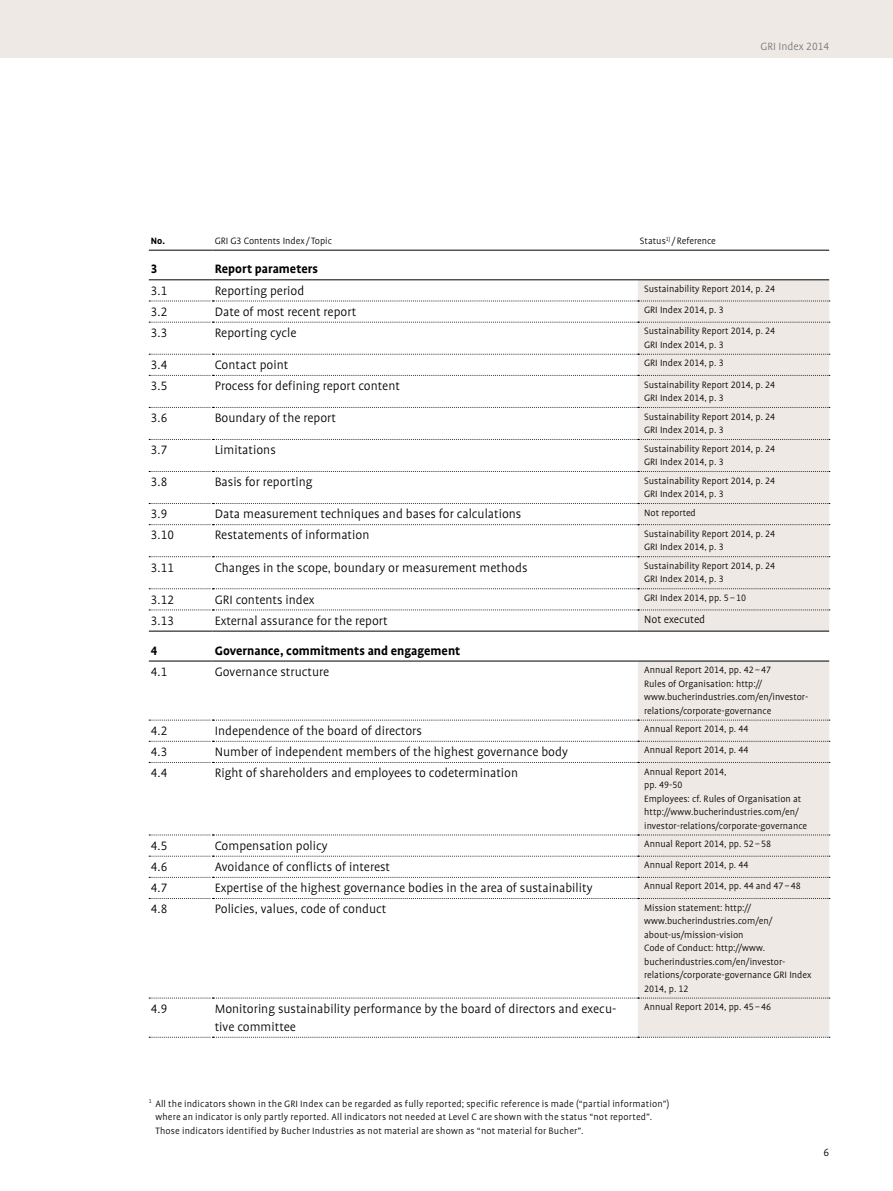
<style>
.page{position:relative;width:893px;height:1191px;background:#fff}
.page>*{position:absolute;margin:0;border:0;box-sizing:border-box;transform-origin:0 0}
.t1{font:300 13.8px/18px "Bucher Profile";color:#000}
.t2{font:700 13.8px "Bucher Profile";color:#000}
.t3{font:300 12px "Bucher Profile";color:#77787b}
.t4{font:300 12px "Bucher Profile";color:#000}
.t5{font:300 10.5px/13.5px "Bucher Profile";color:#000}
.t6{font:700 10.5px "Bucher Profile";color:#000}
</style>
<div class="page">
<div style="left:0;top:0;width:893px;height:57px;background:#efe9e5"></div>
<svg style="left:149px;top:280px;width:489px;height:757px"></svg>
<div style="left:638px;top:280px;width:191px;height:757px;background:#efe9e5"></div>
<svg style="left:149px;top:322px;width:681px;height:1px"></svg>
<svg style="left:149px;top:354px;width:681px;height:1px"></svg>
<svg style="left:149px;top:407px;width:681px;height:1px"></svg>
<svg style="left:149px;top:439px;width:681px;height:1px"></svg>
<svg style="left:149px;top:471px;width:681px;height:1px"></svg>
<svg style="left:149px;top:503px;width:681px;height:1px"></svg>
<svg style="left:149px;top:556px;width:681px;height:1px"></svg>
<svg style="left:149px;top:720px;width:681px;height:1px"></svg>
<svg style="left:149px;top:741px;width:681px;height:1px"></svg>
<svg style="left:149px;top:762px;width:681px;height:1px"></svg>
<svg style="left:149px;top:834px;width:681px;height:1px"></svg>
<svg style="left:149px;top:856px;width:681px;height:1px"></svg>
<svg style="left:149px;top:997px;width:681px;height:1px"></svg>
<svg style="left:149px;top:375px;width:681px;height:1px"></svg>
<svg style="left:149px;top:609px;width:681px;height:1px"></svg>
<hr style="left:149px;top:279px;width:64px;height:1px;background:#000">
<hr style="left:638px;top:279px;width:191px;height:1px;background:#000">
<svg style="left:149px;top:588px;width:681px;height:1px"></svg>
<svg style="left:149px;top:1037px;width:681px;height:1px"></svg>
<svg style="left:149px;top:301px;width:681px;height:1px"></svg>
<svg style="left:149px;top:524px;width:681px;height:1px"></svg>
<hr style="left:149px;top:631px;width:64px;height:1px;background:#000">
<hr style="left:213px;top:631px;width:425px;height:1px;background:#000">
<hr style="left:638px;top:631px;width:191px;height:1px;background:#000">
<hr style="left:213px;top:279px;width:425px;height:1px;background:#000">
<hr style="left:149px;top:661px;width:64px;height:1px;background:#000">
<hr style="left:213px;top:661px;width:425px;height:1px;background:#000">
<hr style="left:638px;top:661px;width:191px;height:1px;background:#000">
<svg style="left:149px;top:877px;width:681px;height:1px"></svg>
<svg style="left:149px;top:898px;width:681px;height:1px"></svg>
<hr style="left:149px;top:250px;width:64px;height:1px;background:#000">
<hr style="left:213px;top:250px;width:425px;height:1px;background:#000">
<hr style="left:638px;top:250px;width:191px;height:1px;background:#000">
<p class="t3" style="left:760px;top:40px;width:70px">GRI Index 2014</p>
<p class="t6" style="left:151px;top:235px;width:16px">No.</p>
<p class="t5" style="left:215px;top:234px;width:119px">GRI G3 Contents Index / Topic</p>
<p class="t5" style="left:640px;top:234px;width:77px">Status<sup>1)</sup> / Reference</p>
<h1 class="t2" style="left:151px;top:262px;width:8px">3</h1>
<h1 class="t2" style="left:215px;top:262px;width:105px">Report parameters</h1>
<h1 class="t1" style="left:151px;top:281px;width:18px">3.1</h1>
<h1 class="t1" style="left:215px;top:281px;width:91px">Reporting period</h1>
<p class="t5" style="left:644px;top:282px;width:133px">Sustainability Report 2014, p. 24</p>
<h1 class="t1" style="left:151px;top:303px;width:18px">3.2</h1>
<h1 class="t1" style="left:215px;top:303px;width:143px">Date of most recent report</h1>
<p class="t5" style="left:644px;top:303px;width:81px">GRI Index 2014, p. 3</p>
<h1 class="t1" style="left:151px;top:324px;width:18px">3.3</h1>
<h1 class="t1" style="left:215px;top:324px;width:83px">Reporting cycle</h1>
<p class="t5" style="left:644px;top:324px;width:133px">Sustainability Report 2014, p. 24<br>GRI Index 2014, p. 3</p>
<h1 class="t1" style="left:151px;top:356px;width:18px">3.4</h1>
<h1 class="t1" style="left:215px;top:356px;width:75px">Contact point</h1>
<p class="t5" style="left:644px;top:356px;width:81px">GRI Index 2014, p. 3</p>
<h1 class="t1" style="left:151px;top:377px;width:18px">3.5</h1>
<h1 class="t1" style="left:215px;top:377px;width:187px">Process for defining report content</h1>
<p class="t5" style="left:644px;top:378px;width:133px">Sustainability Report 2014, p. 24<br>GRI Index 2014, p. 3</p>
<h1 class="t1" style="left:151px;top:409px;width:18px">3.6</h1>
<h1 class="t1" style="left:215px;top:409px;width:123px">Boundary of the report</h1>
<p class="t5" style="left:644px;top:410px;width:133px">Sustainability Report 2014, p. 24<br>GRI Index 2014, p. 3</p>
<h1 class="t1" style="left:151px;top:441px;width:18px">3.7</h1>
<h1 class="t1" style="left:215px;top:441px;width:63px">Limitations</h1>
<p class="t5" style="left:644px;top:442px;width:133px">Sustainability Report 2014, p. 24<br>GRI Index 2014, p. 3</p>
<h1 class="t1" style="left:151px;top:473px;width:18px">3.8</h1>
<h1 class="t1" style="left:215px;top:473px;width:99px">Basis for reporting</h1>
<p class="t5" style="left:644px;top:474px;width:133px">Sustainability Report 2014, p. 24<br>GRI Index 2014, p. 3</p>
<h1 class="t1" style="left:151px;top:505px;width:18px">3.9</h1>
<h1 class="t1" style="left:215px;top:505px;width:308px">Data measurement techniques and bases for calculations</h1>
<p class="t5" style="left:644px;top:506px;width:53px">Not reported</p>
<h1 class="t1" style="left:151px;top:526px;width:25px">3.10</h1>
<h1 class="t1" style="left:215px;top:526px;width:156px">Restatements of information</h1>
<p class="t5" style="left:644px;top:527px;width:133px">Sustainability Report 2014, p. 24<br>GRI Index 2014, p. 3</p>
<h1 class="t1" style="left:151px;top:558px;width:25px">3.11</h1>
<h1 class="t1" style="left:215px;top:558px;width:314px">Changes in the scope, boundary or measurement methods</h1>
<p class="t5" style="left:644px;top:559px;width:133px">Sustainability Report 2014, p. 24<br>GRI Index 2014, p. 3</p>
<h1 class="t1" style="left:151px;top:590px;width:25px">3.12</h1>
<h1 class="t1" style="left:215px;top:590px;width:101px">GRI contents index</h1>
<p class="t5" style="left:644px;top:591px;width:104px">GRI Index 2014, pp. 5 – 10</p>
<h1 class="t1" style="left:151px;top:611px;width:25px">3.13</h1>
<h1 class="t1" style="left:215px;top:611px;width:175px">External assurance for the report</h1>
<p class="t4" style="left:644px;top:613px;width:63px">Not executed</p>
<h1 class="t2" style="left:151px;top:643px;width:8px">4</h1>
<h1 class="t2" style="left:215px;top:643px;width:247px">Governance, commitments and engagement</h1>
<h1 class="t1" style="left:151px;top:662px;width:18px">4.1</h1>
<h1 class="t1" style="left:215px;top:662px;width:116px">Governance structure</h1>
<p class="t5" style="left:644px;top:663px;width:166px">Annual Report 2014, pp. 42 – 47<br>Rules of Organisation: http:// www.bucherindustries.com/en/investor&shy;relations/corporate-governance</p>
<h1 class="t1" style="left:151px;top:722px;width:18px">4.2</h1>
<h1 class="t1" style="left:215px;top:722px;width:209px">Independence of the board of directors</h1>
<p class="t5" style="left:644px;top:722px;width:106px">Annual Report 2014, p. 44</p>
<h1 class="t1" style="left:151px;top:743px;width:18px">4.3</h1>
<h1 class="t1" style="left:215px;top:743px;width:355px">Number of independent members of the highest governance body</h1>
<p class="t5" style="left:644px;top:743px;width:106px">Annual Report 2014, p. 44</p>
<h1 class="t1" style="left:151px;top:764px;width:18px">4.4</h1>
<h1 class="t1" style="left:215px;top:764px;width:305px">Right of shareholders and employees to codetermination</h1>
<p class="t5" style="left:644px;top:764px;width:164px">Annual Report 2014,<br>pp. 49-50<br>Employees: cf. Rules of Organisation at http://www.bucherindustries.com/en/ investor-relations/corporate-governance</p>
<h1 class="t1" style="left:151px;top:836px;width:18px">4.5</h1>
<h1 class="t1" style="left:215px;top:836px;width:114px">Compensation policy</h1>
<p class="t5" style="left:644px;top:837px;width:128px">Annual Report 2014, pp. 52 – 58</p>
<h1 class="t1" style="left:151px;top:858px;width:18px">4.6</h1>
<h1 class="t1" style="left:215px;top:858px;width:177px">Avoidance of conflicts of interest</h1>
<p class="t5" style="left:644px;top:858px;width:106px">Annual Report 2014, p. 44</p>
<h1 class="t1" style="left:151px;top:879px;width:18px">4.7</h1>
<h1 class="t1" style="left:215px;top:879px;width:379px">Expertise of the highest governance bodies in the area of sustainability</h1>
<p class="t5" style="left:644px;top:879px;width:158px">Annual Report 2014, pp. 44 and 47 – 48</p>
<h1 class="t1" style="left:151px;top:900px;width:18px">4.8</h1>
<h1 class="t1" style="left:215px;top:900px;width:173px">Policies, values, code of conduct</h1>
<p class="t5" style="left:644px;top:900px;width:169px">Mission statement: http:// www.bucherindustries.com/en/ about-us/mission-vision<br>Code of Conduct: http://www. bucherindustries.com/en/investor&shy;relations/corporate-governance GRI Index<br>2014, p. 12</p>
<h1 class="t1" style="left:151px;top:999px;width:18px">4.9</h1>
<h1 class="t1" style="left:215px;top:999px;width:403px">Monitoring sustainability performance by the board of directors and execu&shy;tive committee</h1>
<p class="t5" style="left:644px;top:1000px;width:128px">Annual Report 2014, pp. 45 – 46</p>
<p class="t5" style="left:155px;top:1096px;width:515px;text-indent:-7px"><sup>1</sup> All the indicators shown in the GRI Index can be regarded as fully reported; specific reference is made (“partial information”) where an indicator is only partly reported. All indicators not needed at Level C are shown with the status “not reported”.<br>Those indicators identified by Bucher Industries as not material are shown as “not material for Bucher”.</p>
<p class="t4" style="left:823px;top:1145px;width:7px">6</p>
</div>
